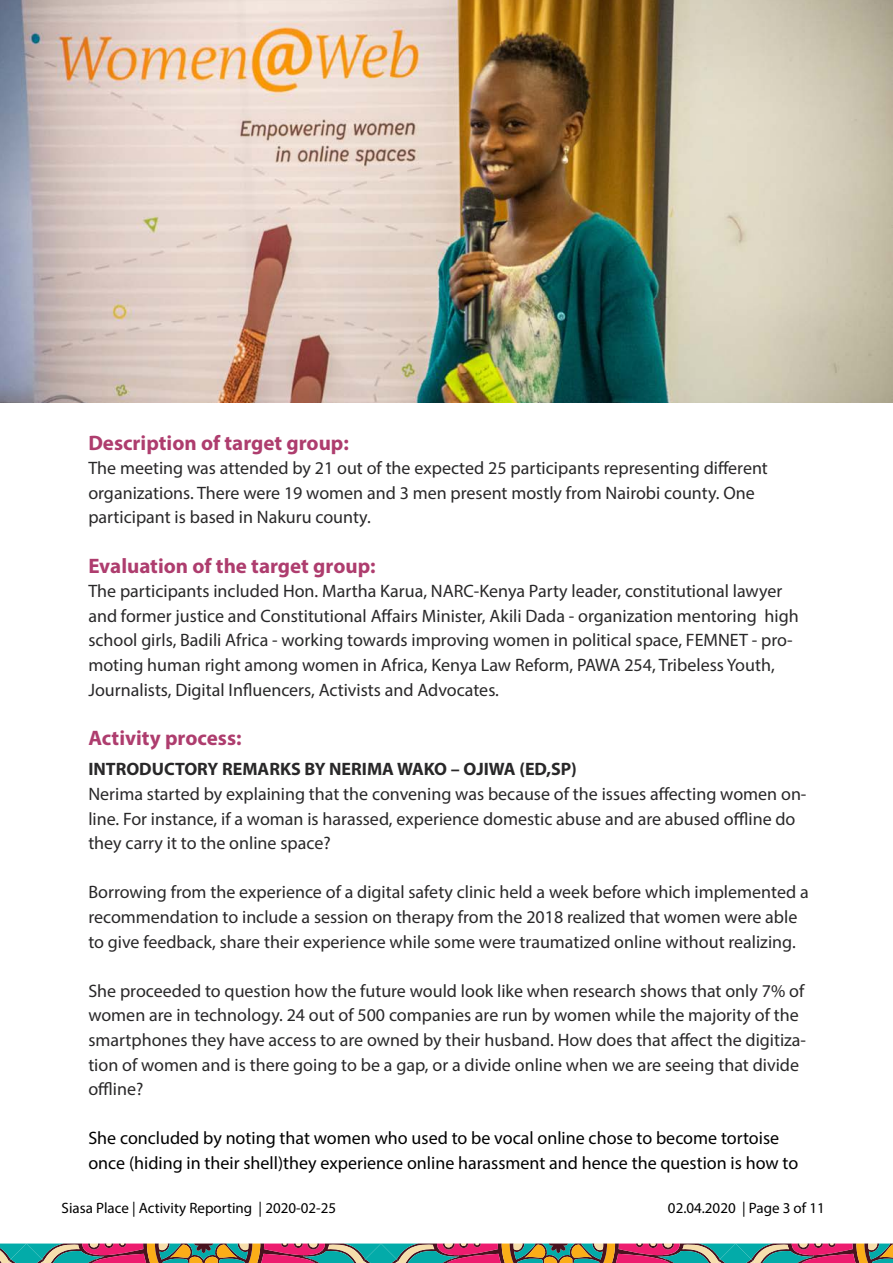
<style>
.page{position:relative;width:893px;height:1263px;background:#fff}
.page>*{position:absolute;margin:0;border:0;box-sizing:border-box;transform-origin:0 0}
.t1{font:700 21px "Myriad Pro";color:#ae3d6e}
.t2{font:18px/24.6px "Myriad Pro";color:#292829}
.t3{font:18px/24.6px "Myriad Pro";color:#000}
.t4{font:700 18px "Myriad Pro";color:#292829}
.t5{font:15px "Myriad Pro";color:#000}
</style>
<div class="page">
<svg style="left:0;top:1244px;width:893px;height:19px;background:#7e7273"></svg>
<img style="left:0;top:0;width:893px;height:402px">
<p class="t1" style="left:88px;top:429px;width:262px">Description of target group:</p>
<p class="t2" style="left:88px;top:455px;width:681px">The meeting was attended by 21 out of the expected 25 participants representing different organizations. There were 19 women and 3 men present mostly from Nairobi county. One participant is based in Nakuru county.</p>
<p class="t1" style="left:88px;top:552px;width:289px">Evaluation of the target group:</p>
<p class="t2" style="left:88px;top:578px;width:712px">The participants included Hon. Martha Karua, NARC-Kenya Party leader, constitutional lawyer and former justice and Constitutional Affairs Minister, Akili Dada - organization mentoring high school girls, Badili Africa - working towards improving women in political space, FEMNET - pro&shy;moting human right among women in Africa, Kenya Law Reform, PAWA 254, Tribeless Youth, Journalists, Digital Influencers, Activists and Advocates.</p>
<p class="t1" style="left:88px;top:724px;width:155px">Activity process:</p>
<p class="t4" style="left:88px;top:757px;width:490px">INTRODUCTORY REMARKS BY NERIMA WAKO – OJIWA (ED,SP)</p>
<p class="t2" style="left:88px;top:781px;width:720px">Nerima started by explaining that the convening was because of the issues affecting women on&shy;line. For instance, if a woman is harassed, experience domestic abuse and are abused offline do they carry it to the online space?</p>
<p class="t2" style="left:88px;top:880px;width:722px">Borrowing from the experience of a digital safety clinic held a week before which implemented a recommendation to include a session on therapy from the 2018 realized that women were able to give feedback, share their experience while some were traumatized online without realizing.</p>
<p class="t2" style="left:88px;top:978px;width:719px">She proceeded to question how the future would look like when research shows that only 7% of women are in technology. 24 out of 500 companies are run by women while the majority of the smartphones they have access to are owned by their husband. How does that affect the digitiza&shy;tion of women and is there going to be a gap, or a divide online when we are seeing that divide offline?</p>
<p class="t3" style="left:88px;top:1126px;width:711px">She concluded by noting that women who used to be vocal online chose to become tortoise once (hiding in their shell)they experience online harassment and hence the question is how to</p>
<p class="t5" style="left:62px;top:1198px;width:276px">Siasa Place | Activity Reporting | 2020-02-25</p>
<p class="t5" style="left:668px;top:1199px;width:158px">02.04.2020 | Page 3 of 11</p>
</div>
